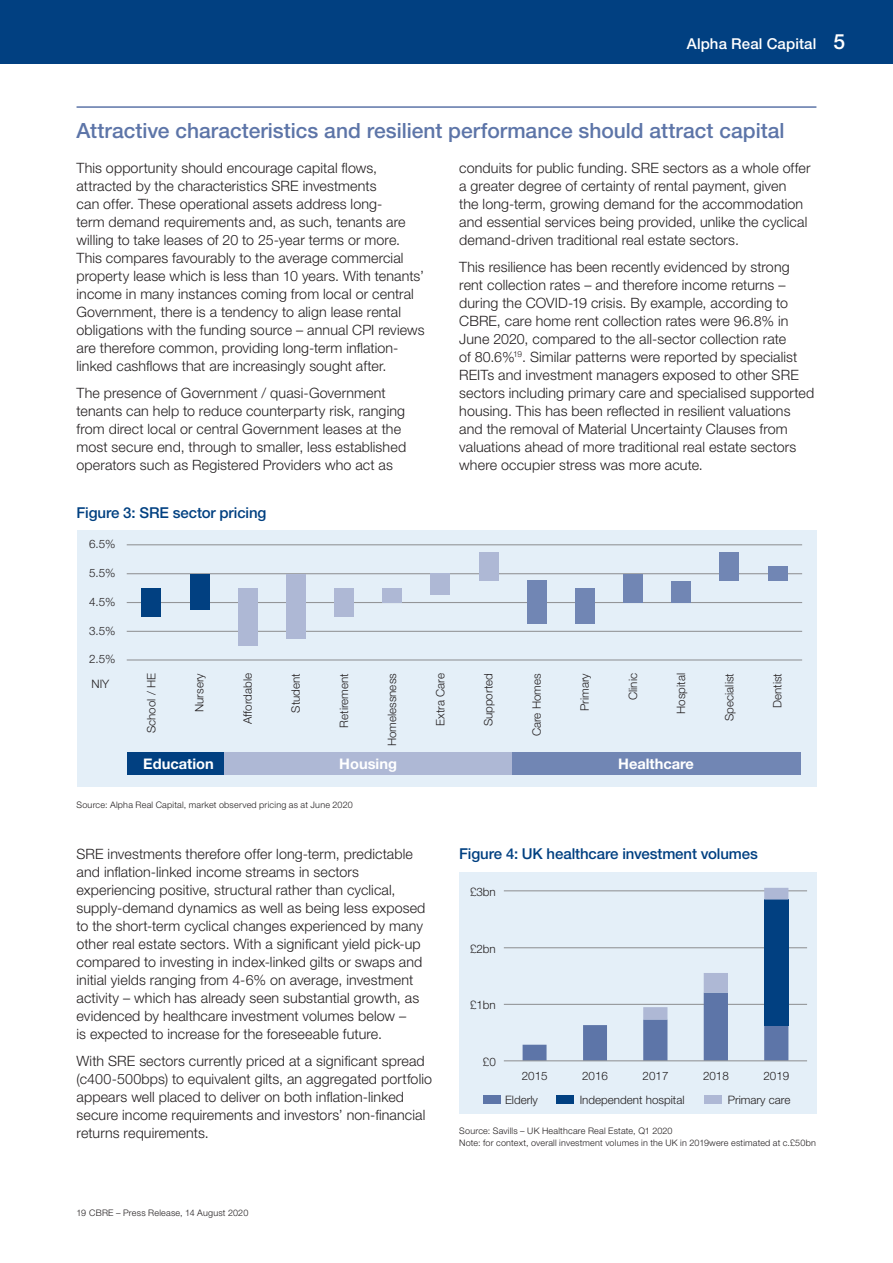
<style>
.page{position:relative;width:893px;height:1263px;background:#fff}
.page>*{position:absolute;margin:0;border:0;box-sizing:border-box;transform-origin:0 0}
.Header_2{font:500 21px "Helvetica Neue LT Std";color:#5d75a8}
.Diagram_title{font:500 15px "Helvetica Neue LT Std";letter-spacing:-.01em;color:#014081}
.t1{font:500 15px "Helvetica Neue LT Std";letter-spacing:.01em;color:#fff}
.t2{font:700 14.7px "Helvetica Neue LT Std";color:#fff}
.Body_-_text{font:300 14.25px/18px "Helvetica Neue LT Std";letter-spacing:.01em;color:#231f20}
.t3{font:300 11.7px "Helvetica Neue LT Std";color:#231f20}
.Body_small{font:300 9px/12px "Helvetica Neue LT Std";letter-spacing:.02em;color:#231f20}
.Footnotes{font:300 9px "Helvetica Neue LT Std";letter-spacing:.025em;color:#231f20}
.s1{font-size:21px}
</style>
<div class="page">
<div style="left:0;top:0;width:893px;height:64px;background:#014081"></div>
<hr style="left:77px;top:106px;width:739px;height:2px;background:#5d75a8">
<div style="left:77px;top:530px;width:739px;height:257px;background:#e4eff8"></div>
<div style="left:127px;top:752px;width:97px;height:23px;background:#014081"></div>
<div style="left:224px;top:752px;width:288px;height:23px;background:#aeb8d5"></div>
<div style="left:512px;top:752px;width:289px;height:23px;background:#7186b4"></div>
<hr style="left:127px;top:631px;width:675px;height:1px;background:#939598">
<hr style="left:127px;top:602px;width:675px;height:1px;background:#939598">
<hr style="left:127px;top:573px;width:675px;height:1px;background:#939598">
<hr style="left:127px;top:544px;width:675px;height:1px;background:#939598">
<div style="left:142px;top:588px;width:19px;height:29px;background:#014081"></div>
<div style="left:190px;top:574px;width:19px;height:36px;background:#014081"></div>
<div style="left:238px;top:588px;width:19px;height:58px;background:#aeb8d5"></div>
<div style="left:286px;top:574px;width:19px;height:64px;background:#aeb8d5"></div>
<div style="left:334px;top:588px;width:20px;height:29px;background:#aeb8d5"></div>
<div style="left:383px;top:588px;width:19px;height:14px;background:#aeb8d5"></div>
<div style="left:431px;top:574px;width:19px;height:21px;background:#aeb8d5"></div>
<div style="left:479px;top:552px;width:19px;height:29px;background:#aeb8d5"></div>
<div style="left:527px;top:581px;width:19px;height:43px;background:#7186b4"></div>
<div style="left:575px;top:588px;width:19px;height:36px;background:#7186b4"></div>
<div style="left:623px;top:574px;width:20px;height:28px;background:#7186b4"></div>
<div style="left:672px;top:581px;width:19px;height:21px;background:#7186b4"></div>
<div style="left:720px;top:552px;width:19px;height:29px;background:#7186b4"></div>
<div style="left:768px;top:566px;width:19px;height:15px;background:#7186b4"></div>
<hr style="left:127px;top:659px;width:675px;height:1px;background:#939598">
<div style="left:459px;top:871px;width:357px;height:242px;background:#e4eff8"></div>
<hr style="left:504px;top:1004px;width:302px;height:1px;background:#939598">
<hr style="left:504px;top:947px;width:302px;height:1px;background:#939598">
<hr style="left:504px;top:890px;width:302px;height:1px;background:#939598">
<svg style="left:523px;top:888px;width:265px;height:172px"></svg>
<hr style="left:504px;top:1060px;width:302px;height:1px;background:#939598">
<div style="left:483px;top:1096px;width:17px;height:8px;background:#5d75a8"></div>
<div style="left:557px;top:1096px;width:17px;height:8px;background:#014081"></div>
<div style="left:705px;top:1096px;width:17px;height:8px;background:#aeb8d5"></div>
<p class="t1" style="left:687px;top:35px;width:160px">Alpha Real Capital <span class="s1">5</span></p>
<p class="Header_2" style="left:77px;top:118px;width:710px">Attractive characteristics and resilient performance should attract capital</p>
<p class="Body_-_text" style="left:77px;top:158px;width:350px">This opportunity should encourage capital flows, attracted by the characteristics SRE investments<br>can offer. These operational assets address long-<br>term demand requirements and, as such, tenants are willing to take leases of 20 to 25-year terms or more.<br>This compares favourably to the average commercial property lease which is less than 10 years. With tenants’ income in many instances coming from local or central Government, there is a tendency to align lease rental obligations with the funding source – annual CPI reviews are therefore common, providing long-term inflation&shy;linked cashflows that are increasingly sought after.</p>
<p class="Body_-_text" style="left:77px;top:383px;width:331px">The presence of Government / quasi-Government tenants can help to reduce counterparty risk, ranging from direct local or central Government leases at the most secure end, through to smaller, less established operators such as Registered Providers who act as</p>
<p class="Body_-_text" style="left:459px;top:158px;width:353px">conduits for public funding. SRE sectors as a whole offer a greater degree of certainty of rental payment, given<br>the long-term, growing demand for the accommodation and essential services being provided, unlike the cyclical demand-driven traditional real estate sectors.</p>
<p class="Body_-_text" style="left:459px;top:257px;width:357px">This resilience has been recently evidenced by strong rent collection rates – and therefore income returns – during the COVID-19 crisis. By example, according to CBRE, care home rent collection rates were 96.8% in June 2020, compared to the all-sector collection rate<br>of 80.6%<sup>19</sup>. Similar patterns were reported by specialist REITs and investment managers exposed to other SRE sectors including primary care and specialised supported housing. This has been reflected in resilient valuations and the removal of Material Uncertainty Clauses from valuations ahead of more traditional real estate sectors where occupier stress was more acute.</p>
<p class="Diagram_title" style="left:77px;top:504px;width:191px">Figure 3: SRE sector pricing</p>
<p class="t3" style="left:89px;top:537px;width:28px">6.5%</p>
<p class="t3" style="left:89px;top:566px;width:28px">5.5%</p>
<p class="t3" style="left:89px;top:594px;width:28px">4.5%</p>
<p class="t3" style="left:89px;top:623px;width:28px">3.5%</p>
<p class="t3" style="left:89px;top:652px;width:28px">2.5%</p>
<p class="t3" style="left:92px;top:677px;width:19px">NIY</p>
<p class="t3" style="left:144px;top:733px;width:62px;rotate:-90deg">School / HE</p>
<p class="t3" style="left:192px;top:712px;width:40px;rotate:-90deg">Nursery</p>
<p class="t3" style="left:240px;top:724px;width:52px;rotate:-90deg">Affordable</p>
<p class="t3" style="left:289px;top:713px;width:41px;rotate:-90deg">Student</p>
<p class="t3" style="left:337px;top:727px;width:56px;rotate:-90deg">Retirement</p>
<p class="t3" style="left:385px;top:746px;width:75px;rotate:-90deg">Homelessness</p>
<p class="t3" style="left:433px;top:726px;width:54px;rotate:-90deg">Extra Care</p>
<p class="t3" style="left:481px;top:726px;width:55px;rotate:-90deg">Supported</p>
<p class="t3" style="left:529px;top:736px;width:64px;rotate:-90deg">Care Homes</p>
<p class="t3" style="left:578px;top:711px;width:39px;rotate:-90deg">Primary</p>
<p class="t3" style="left:626px;top:700px;width:28px;rotate:-90deg">Clinic</p>
<p class="t3" style="left:674px;top:714px;width:42px;rotate:-90deg">Hospital</p>
<p class="t3" style="left:722px;top:721px;width:49px;rotate:-90deg">Specialist</p>
<p class="t3" style="left:770px;top:708px;width:36px;rotate:-90deg">Dentist</p>
<p class="t2" style="left:143px;top:754px;width:72px">Education</p>
<p class="t2" style="left:339px;top:754px;width:59px">Housing</p>
<p class="t2" style="left:618px;top:754px;width:77px">Healthcare</p>
<p class="Body_small" style="left:77px;top:798px;width:278px">Source: Alpha Real Capital, market observed pricing as at June 2020</p>
<p class="Body_-_text" style="left:77px;top:845px;width:350px">SRE investments therefore offer long-term, predictable and inflation-linked income streams in sectors experiencing positive, structural rather than cyclical, supply-demand dynamics as well as being less exposed to the short-term cyclical changes experienced by many other real estate sectors. With a significant yield pick-up compared to investing in index-linked gilts or swaps and initial yields ranging from 4-6% on average, investment activity – which has already seen substantial growth, as evidenced by healthcare investment volumes below –<br>is expected to increase for the foreseeable future.</p>
<p class="Body_-_text" style="left:77px;top:1052px;width:357px">With SRE sectors currently priced at a significant spread (c400-500bps) to equivalent gilts, an aggregated portfolio appears well placed to deliver on both inflation-linked secure income requirements and investors’ non-financial returns requirements.</p>
<p class="Footnotes" style="left:77px;top:1207px;width:173px">19 CBRE – Press Release, 14 August 2020</p>
<p class="Diagram_title" style="left:459px;top:845px;width:300px">Figure 4: UK healthcare investment volumes</p>
<p class="t3" style="left:470px;top:885px;width:27px">£3bn</p>
<p class="t3" style="left:470px;top:941px;width:27px">£2bn</p>
<p class="t3" style="left:470px;top:998px;width:27px">£1bn</p>
<p class="t3" style="left:483px;top:1055px;width:14px">£0</p>
<p class="t3" style="left:522px;top:1068px;width:27px">2015</p>
<p class="t3" style="left:582px;top:1068px;width:27px">2016</p>
<p class="t3" style="left:643px;top:1068px;width:27px">2017</p>
<p class="t3" style="left:703px;top:1068px;width:27px">2018</p>
<p class="t3" style="left:763px;top:1068px;width:27px">2019</p>
<p class="t3" style="left:505px;top:1092px;width:34px">Elderly</p>
<p class="t3" style="left:580px;top:1092px;width:106px">Independent hospital</p>
<p class="t3" style="left:728px;top:1092px;width:64px">Primary care</p>
<p class="Body_small" style="left:459px;top:1125px;width:358px">Source: Savills – UK Healthcare Real Estate, Q1 2020<br>Note: for context, overall investment volumes in the UK in 2019were estimated at c.£50bn</p>
</div>
